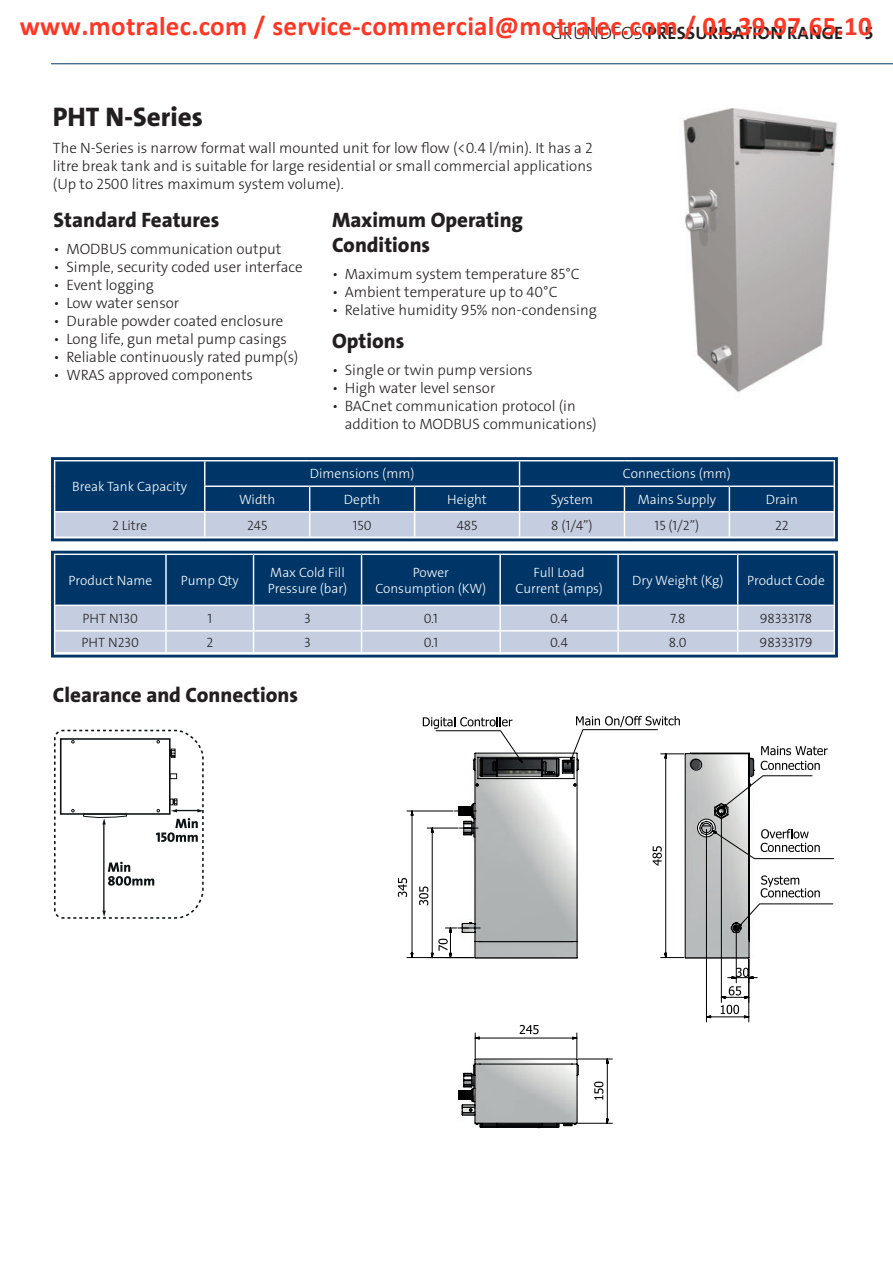
<style>
.page{position:relative;width:893px;height:1263px;background:#fff}
.page>*{position:absolute;margin:0;border:0;box-sizing:border-box;transform-origin:0 0}
.t1{font:700 27px "Calibri";color:#ff3724}
.t2{font:27px "Grundfos The Sans V2 OT 8 XB";color:#231f20}
.t3{font:21px/25.2px "Grundfos The Sans V2 OT 8 XB";color:#231f20}
.t4{font:18px "Grundfos The Sans V2 OT 7 B";letter-spacing:.015em;color:#231f20}
.t5{font:15px/18px "Grundfos The Sans V2 OT 3 L";color:#231f20;text-align:justify}
.t6{font:13.5px/16.2px "Grundfos The Sans V2 OT 3 L";color:#fff;text-align:center}
.t7{font:13.5px "Grundfos The Sans V2 OT 3 L";color:#231f20}
.s1{font-family:"Grundfos The Sans V2 OT 3 L"}
</style>
<div class="page">
<hr style="left:51px;top:63px;width:842px;height:1px;background:#003667">
<svg style="left:55px;top:461px;width:779px;height:76px;background:#4b7095"></svg>
<hr style="left:729px;top:536px;width:106px;height:2px;background:#fff">
<div style="left:51px;top:457px;width:787px;height:84px;border:3px solid #003667"></div>
<svg style="left:55px;top:555px;width:779px;height:98px;background:#6483a4"></svg>
<div style="left:51px;top:551px;width:787px;height:106px;border:3px solid #003667"></div>
<img style="left:683px;top:108px;width:155px;height:285px">
<svg style="left:54px;top:729px;width:150px;height:190px"></svg>
<svg style="left:398px;top:716px;width:436px;height:413px"></svg>
<h1 class="t1" style="left:20px;top:15px;width:854px">www.motralec.com / service-commercial@motralec.com / 01.39.97.65.10</h1>
<p class="t4" style="left:550px;top:21px;width:324px"><span class="s1">GRUNDFOS</span> PRESSURISATION RANGE 5</p>
<h1 class="t2" style="left:53px;top:100px;width:151px">PHT N-Series</h1>
<p class="t5" style="left:53px;top:139px;width:541px">The N-Series is narrow format wall mounted unit for low flow (&lt;0.4 l/min). It has a 2 litre break tank and is suitable for large residential or small commercial applications (Up to 2500 litres maximum system volume).</p>
<h2 class="t3" style="left:54px;top:208px;width:167px">Standard Features</h2>
<p class="t5" style="left:54px;top:240px;width:229px">• MODBUS communication output</p>
<p class="t5" style="left:54px;top:258px;width:250px">• Simple, security coded user interface</p>
<p class="t5" style="left:54px;top:276px;width:102px">• Event logging</p>
<p class="t5" style="left:54px;top:294px;width:127px">• Low water sensor</p>
<p class="t5" style="left:54px;top:312px;width:231px">• Durable powder coated enclosure</p>
<p class="t5" style="left:54px;top:330px;width:235px">• Long life, gun metal pump casings</p>
<p class="t5" style="left:54px;top:348px;width:246px">• Reliable continuously rated pump(s)</p>
<p class="t5" style="left:54px;top:366px;width:201px">• WRAS approved components</p>
<h2 class="t3" style="left:332px;top:208px;width:193px">Maximum Operating<br>Conditions</h2>
<p class="t5" style="left:332px;top:265px;width:249px">• Maximum system temperature 85°C</p>
<p class="t5" style="left:332px;top:283px;width:227px">• Ambient temperature up to 40°C</p>
<p class="t5" style="left:332px;top:301px;width:266px">• Relative humidity 95% non-condensing</p>
<h2 class="t3" style="left:332px;top:329px;width:74px">Options</h2>
<p class="t5" style="left:332px;top:361px;width:202px">• Single or twin pump versions</p>
<p class="t5" style="left:332px;top:379px;width:165px">• High water level sensor</p>
<p class="t5" style="left:345px;top:397px;width:253px;text-indent:-13px">• BACnet communication protocol (in addition to MODBUS communications)</p>
<p class="t6" style="left:72px;top:479px;width:116px">Break Tank Capacity</p>
<p class="t6" style="left:310px;top:466px;width:106px">Dimensions (mm)</p>
<p class="t6" style="left:623px;top:466px;width:109px">Connections (mm)</p>
<p class="t6" style="left:239px;top:491px;width:38px">Width</p>
<p class="t6" style="left:344px;top:491px;width:38px">Depth</p>
<p class="t6" style="left:447px;top:491px;width:41px">Height</p>
<p class="t6" style="left:551px;top:491px;width:44px">System</p>
<p class="t6" style="left:638px;top:491px;width:80px">Mains Supply</p>
<p class="t6" style="left:766px;top:491px;width:34px">Drain</p>
<p class="t7" style="left:112px;top:516px;width:37px">2 Litre</p>
<p class="t7" style="left:247px;top:516px;width:22px">245</p>
<p class="t7" style="left:353px;top:516px;width:20px">150</p>
<p class="t7" style="left:457px;top:516px;width:22px">485</p>
<p class="t7" style="left:551px;top:516px;width:43px">8 (1/4”)</p>
<p class="t7" style="left:655px;top:516px;width:46px">15 (1/2”)</p>
<p class="t7" style="left:775px;top:516px;width:15px">22</p>
<p class="t6" style="left:68px;top:572px;width:85px">Product Name</p>
<p class="t6" style="left:181px;top:572px;width:60px">Pump Qty</p>
<p class="t6" style="left:268px;top:564px;width:81px;text-align:left">Max Cold Fill<br>Pressure (bar)</p>
<p class="t6" style="left:375px;top:564px;width:112px">Power<br>Consumption (KW)</p>
<p class="t6" style="left:515px;top:564px;width:89px">Full Load<br>Current (amps)</p>
<p class="t6" style="left:632px;top:572px;width:93px">Dry Weight (Kg)</p>
<p class="t6" style="left:747px;top:572px;width:79px">Product Code</p>
<p class="t7" style="left:83px;top:610px;width:57px">PHT N130</p>
<p class="t7" style="left:207px;top:610px;width:6px">1</p>
<p class="t7" style="left:304px;top:610px;width:8px">3</p>
<p class="t7" style="left:424px;top:610px;width:16px">0.1</p>
<p class="t7" style="left:550px;top:610px;width:19px">0.4</p>
<p class="t7" style="left:670px;top:610px;width:17px">7.8</p>
<p class="t7" style="left:760px;top:610px;width:54px">98333178</p>
<p class="t7" style="left:82px;top:634px;width:59px">PHT N230</p>
<p class="t7" style="left:206px;top:634px;width:8px">2</p>
<p class="t7" style="left:304px;top:634px;width:8px">3</p>
<p class="t7" style="left:424px;top:634px;width:16px">0.1</p>
<p class="t7" style="left:550px;top:634px;width:19px">0.4</p>
<p class="t7" style="left:669px;top:634px;width:19px">8.0</p>
<p class="t7" style="left:759px;top:634px;width:55px">98333179</p>
<h2 class="t3" style="left:53px;top:683px;width:247px">Clearance and Connections</h2>
</div>
